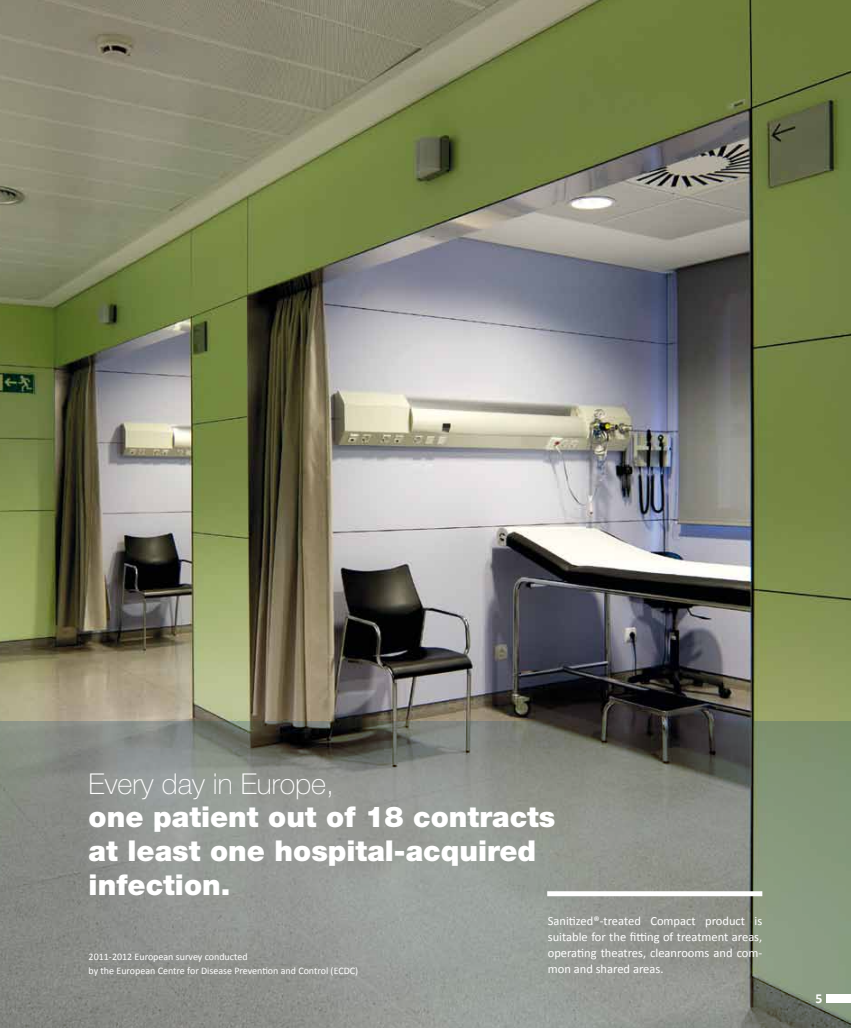
<style>
.page{position:relative;width:851px;height:1028px;background:#fff}
.page>*{position:absolute;margin:0;border:0;box-sizing:border-box;transform-origin:0 0}
.t1{font:900 28.75px/33.8px "Helvetica Neue";color:#fff}
.t2{font:100 28.75px "Helvetica Neue";color:#fff}
.t3{font:700 13.75px "Calibri";color:#fff}
.t4{font:12.5px/16.2px "Calibri";color:#fff;text-align:justify}
.t5{font:10px/13.8px "Calibri";color:#fff}
</style>
<div class="page">
<img style="left:0;top:0;width:850px;height:721px">
<svg style="left:0;top:721px;width:850px;height:307px;background:#898d86"></svg>
<div style="left:547px;top:891px;width:215px;height:5px;background:#fff"></div>
<div style="left:826px;top:994px;width:24px;height:9px;background:#fff"></div>
<h1 class="t2" style="left:89px;top:767px;width:247px">Every day in Europe,</h1>
<h1 class="t1" style="left:89px;top:800px;width:468px">one patient out of 18 contracts at least one hospital-acquired infection.</h1>
<p class="t4" style="left:547px;top:912px;width:216px">Sanitized®-treated Compact product is suitable for the fitting of treatment areas, operating theatres, cleanrooms and com&shy;mon and shared areas.</p>
<p class="t5" style="left:89px;top:949px;width:271px">2011-2012 European survey conducted<br>by the European Centre for Disease Prevention and Control (ECDC)</p>
<p class="t3" style="left:815px;top:989px;width:8px">5</p>
</div>
